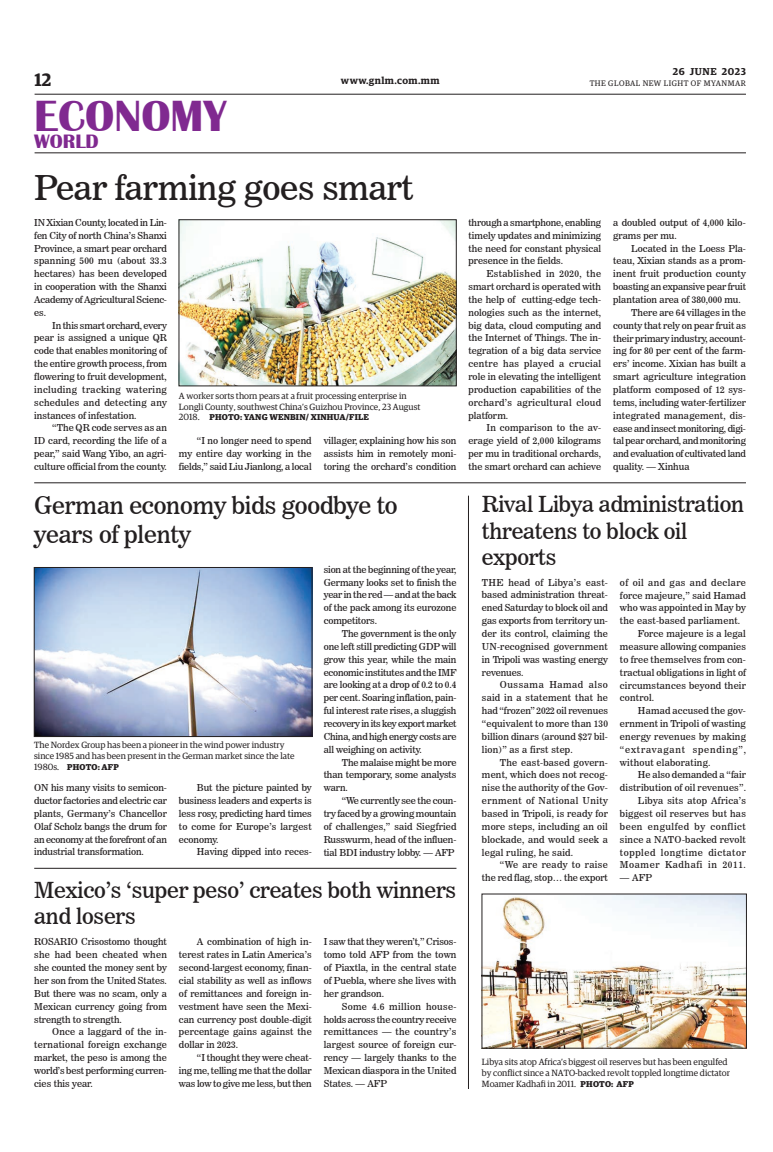
<style>
.page{position:relative;width:773px;height:1152px;background:#fff}
.page>*{position:absolute;margin:0;border:0;box-sizing:border-box;transform-origin:0 0}
.t1{font:700 45px "Britannic";color:#802990}
._2_Clm_Head{font:34px "News 706 BT Roman C";letter-spacing:-.01em;color:#231f20}
._2_Clm_Head-2{font:24px/28.8px "News 706 BT Roman C";letter-spacing:-.01em;color:#231f20}
._2_Clm_Head-3{font:22px/26.4px "News 706 BT Roman C";letter-spacing:-.01em;color:#231f20}
.t2{font:700 20px "Britannic";color:#802990}
.t3{font:600 18px "Guardian Egyp";color:#231f20}
.t4{font:600 10px "Guardian Egyp";letter-spacing:.05em;color:#231f20}
._2nd_Body{font:9.5px/12.9px "News 706 BT Roman C";color:#231f20;text-align:justify}
.Normal_Para{font:9.5px/12.9px "News 706 BT Roman C";letter-spacing:-.01em;color:#231f20;text-align:justify}
.t5{font:9px/10.8px "Guardian Egyp";color:#231f20}
.t6{font:700 8.5px "Guardian Egyp";letter-spacing:.02em;color:#231f20}
.t7{font:8px "Guardian Egyp";letter-spacing:.06em;color:#231f20}
.s1{font-weight:400;font-size:9px}
.s2{font-weight:700;font-size:8.5px}
</style>
<div class="page">
<hr style="left:35px;top:94px;width:711px;height:1px;background:#231f20">
<hr style="left:35px;top:153px;width:711px;height:1px;background:#231f20">
<img style="left:181px;top:222px;width:273px;height:162px">
<img style="left:36px;top:569px;width:274px;height:166px">
<div style="left:34px;top:567px;width:278px;height:170px;border:1px solid #231f20"></div>
<img style="left:484px;top:896px;width:260px;height:150px">
<hr style="left:34px;top:483px;width:712px;height:1px;background:#231f20">
<hr style="left:468px;top:496px;width:1px;height:593px;background:#231f20">
<hr style="left:34px;top:868px;width:422px;height:1px;background:#231f20">
<h3 class="t3" style="left:35px;top:67px;width:18px">12</h3>
<h1 class="t1" style="left:34px;top:90px;width:194px">ECONOMY</h1>
<h3 class="t2" style="left:34px;top:130px;width:66px">WORLD</h3>
<p class="t4" style="left:673px;top:64px;width:74px">26 JUNE 2023</p>
<p class="t4" style="left:341px;top:73px;width:100px">www.gnlm.com.mm</p>
<p class="t7" style="left:589px;top:78px;width:158px">THE GLOBAL NEW LIGHT OF MYANMAR</p>
<p class="_2_Clm_Head" style="left:34px;top:168px;width:381px">Pear farming goes smart</p>
<p class="Normal_Para" style="left:34px;top:216px;width:134px">IN Xixian County, located in Lin&shy;fen City of north China’s Shanxi Province, a smart pear orchard spanning 500 mu (about 33.3 hectares) has been developed in cooperation with the Shanxi Academy of Agricultural Scienc&shy;es.</p>
<p class="_2nd_Body" style="left:34px;top:319px;width:134px;text-indent:18px">In this smart orchard, every pear is assigned a unique QR code that enables monitoring of the entire growth process, from flowering to fruit development, including tracking watering schedules and detecting any instances of infestation.</p>
<p class="_2nd_Body" style="left:34px;top:422px;width:134px;text-indent:18px">“The QR code serves as an ID card, recording the life of a pear,” said Wang Yibo, an agri&shy;culture official from the county.</p>
<p class="t5" style="left:179px;top:390px;width:243px">A worker sorts thorn pears at a fruit processing enterprise in<br>Longli County, southwest China’s Guizhou Province, 23 August</p>
<p class="t6" style="left:179px;top:411px;width:191px"><span class="s1">2018.</span> PHOTO: YANG WENBIN/ XINHUA/FILE</p>
<p class="_2nd_Body" style="left:179px;top:434px;width:134px;text-indent:18px">“I no longer need to spend my entire day working in the fields,” said Liu Jianlong, a local</p>
<p class="_2nd_Body" style="left:324px;top:434px;width:134px">villager, explaining how his son assists him in remotely moni&shy;toring the orchard’s condition</p>
<p class="_2_Clm_Head-2" style="left:34px;top:491px;width:365px">German economy bids goodbye to years of plenty</p>
<p class="t5" style="left:34px;top:739px;width:262px">The Nordex Group has been a pioneer in the wind power industry since 1985 and has been present in the German market since the late</p>
<p class="t6" style="left:34px;top:761px;width:86px"><span class="s1">1980s.</span> PHOTO: AFP</p>
<p class="Normal_Para" style="left:34px;top:781px;width:134px">ON his many visits to semicon&shy;ductor factories and electric car plants, Germany’s Chancellor Olaf Scholz bangs the drum for an economy at the forefront of an industrial transformation.</p>
<p class="_2nd_Body" style="left:179px;top:781px;width:134px;text-indent:18px">But the picture painted by business leaders and experts is less rosy, predicting hard times to come for Europe’s largest economy.</p>
<p class="_2nd_Body" style="left:197px;top:846px;width:116px">Having dipped into reces-</p>
<p class="_2nd_Body" style="left:324px;top:563px;width:134px">sion at the beginning of the year, Germany looks set to finish the year in the red — and at the back of the pack among its eurozone competitors.</p>
<p class="_2nd_Body" style="left:324px;top:627px;width:134px;text-indent:18px">The government is the only one left still predicting GDP will grow this year, while the main economic institutes and the IMF are looking at a drop of 0.2 to 0.4 per cent. Soaring inflation, pain&shy;ful interest rate rises, a sluggish recovery in its key export market China, and high energy costs are all weighing on activity.</p>
<p class="_2nd_Body" style="left:324px;top:756px;width:134px;text-indent:18px">The malaise might be more than temporary, some analysts warn.</p>
<p class="_2nd_Body" style="left:324px;top:794px;width:134px;text-indent:18px">“We currently see the coun&shy;try faced by a growing mountain of challenges,” said Siegfried Russwurm, head of the influen&shy;tial BDI industry lobby. — AFP</p>
<p class="_2_Clm_Head-3" style="left:34px;top:877px;width:423px">Mexico’s ‘super peso’ creates both winners and losers</p>
<p class="_2nd_Body" style="left:179px;top:936px;width:134px;text-indent:18px">A combination of high in&shy;terest rates in Latin America’s second-largest economy, finan&shy;cial stability as well as inflows of remittances and foreign in&shy;vestment have seen the Mexi&shy;can currency post double-digit percentage gains against the dollar in 2023.</p>
<p class="_2nd_Body" style="left:179px;top:1051px;width:134px;text-indent:18px">“I thought they were cheat&shy;ing me, telling me that the dollar was low to give me less, but then</p>
<p class="_2nd_Body" style="left:324px;top:936px;width:134px">I saw that they weren’t,” Crisos&shy;tomo told AFP from the town of Piaxtla, in the central state of Puebla, where she lives with her grandson.</p>
<p class="_2nd_Body" style="left:324px;top:1000px;width:134px;text-indent:18px">Some 4.6 million house&shy;holds across the country receive remittances — the country’s largest source of foreign cur&shy;rency — largely thanks to the Mexican diaspora in the United States. — AFP</p>
<p class="Normal_Para" style="left:34px;top:936px;width:134px">ROSARIO Crisostomo thought she had been cheated when she counted the money sent by her son from the United States.<br>But there was no scam, only a Mexican currency going from strength to strength.</p>
<p class="_2nd_Body" style="left:34px;top:1026px;width:134px;text-indent:18px">Once a laggard of the in&shy;ternational foreign exchange market, the peso is among the world’s best performing curren&shy;cies this year.</p>
<p class="_2nd_Body" style="left:468px;top:216px;width:134px">through a smartphone, enabling timely updates and minimizing the need for constant physical presence in the fields.</p>
<p class="_2nd_Body" style="left:468px;top:267px;width:134px;text-indent:18px">Established in 2020, the smart orchard is operated with the help of cutting-edge tech&shy;nologies such as the internet, big data, cloud computing and the Internet of Things. The in&shy;tegration of a big data service centre has played a crucial role in elevating the intelligent production capabilities of the orchard’s agricultural cloud platform.</p>
<p class="_2nd_Body" style="left:468px;top:422px;width:134px;text-indent:18px">In comparison to the av&shy;erage yield of 2,000 kilograms per mu in traditional orchards, the smart orchard can achieve</p>
<p class="_2nd_Body" style="left:613px;top:216px;width:134px">a doubled output of 4,000 kilo&shy;grams per mu.</p>
<p class="_2nd_Body" style="left:613px;top:242px;width:134px;text-indent:18px">Located in the Loess Pla&shy;teau, Xixian stands as a prom&shy;inent fruit production county boasting an expansive pear fruit plantation area of 380,000 mu.</p>
<p class="_2nd_Body" style="left:613px;top:306px;width:134px;text-indent:18px">There are 64 villages in the county that rely on pear fruit as their primary industry, account&shy;ing for 80 per cent of the farm&shy;ers’ income. Xixian has built a smart agriculture integration platform composed of 12 sys&shy;tems, including water-fertilizer integrated management, dis&shy;ease and insect monitoring, digi&shy;tal pear orchard, and monitoring and evaluation of cultivated land quality. — Xinhua</p>
<p class="_2_Clm_Head-3" style="left:482px;top:491px;width:264px">Rival Libya administration threatens to block oil exports</p>
<p class="Normal_Para" style="left:482px;top:576px;width:127px">THE head of Libya’s east&shy;based administration threat&shy;ened Saturday to block oil and gas exports from territory un&shy;der its control, claiming the UN-recognised government in Tripoli was wasting energy revenues.</p>
<p class="_2nd_Body" style="left:482px;top:679px;width:127px;text-indent:18px">Oussama Hamad also said in a statement that he had “frozen” 2022 oil revenues “equivalent to more than 130 billion dinars (around $27 bil&shy;lion)” as a first step.</p>
<p class="_2nd_Body" style="left:482px;top:756px;width:127px;text-indent:18px">The east-based govern&shy;ment, which does not recog&shy;nise the authority of the Gov&shy;ernment of National Unity based in Tripoli, is ready for more steps, including an oil blockade, and would seek a legal ruling, he said.</p>
<p class="_2nd_Body" style="left:482px;top:858px;width:127px;text-align:right">“We are ready to raise<br>the red flag, stop… the export</p>
<p class="_2nd_Body" style="left:620px;top:576px;width:127px">of oil and gas and declare force majeure,” said Hamad who was appointed in May by the east-based parliament.</p>
<p class="_2nd_Body" style="left:620px;top:627px;width:127px;text-indent:18px">Force majeure is a legal measure allowing companies to free themselves from con&shy;tractual obligations in light of circumstances beyond their control.</p>
<p class="_2nd_Body" style="left:620px;top:704px;width:127px;text-indent:18px">Hamad accused the gov&shy;ernment in Tripoli of wasting energy revenues by making “extravagant spending”, without elaborating.</p>
<p class="_2nd_Body" style="left:620px;top:769px;width:127px;text-align:right">He also demanded a “fair distribution of oil revenues”.</p>
<p class="_2nd_Body" style="left:620px;top:794px;width:127px;text-indent:18px">Libya sits atop Africa’s biggest oil reserves but has been engulfed by conflict since a NATO-backed revolt toppled longtime dictator Moamer Kadhafi in 2011.</p>
<p class="_2nd_Body" style="left:620px;top:871px;width:34px">— AFP</p>
<p class="t5" style="left:482px;top:1056px;width:249px">Libya sits atop Africa’s biggest oil reserves but has been engulfed by conflict since a NATO-backed revolt toppled longtime dictator<br>Moamer Kadhafi in 2011. <span class="s2">PHOTO: AFP</span></p>
</div>
